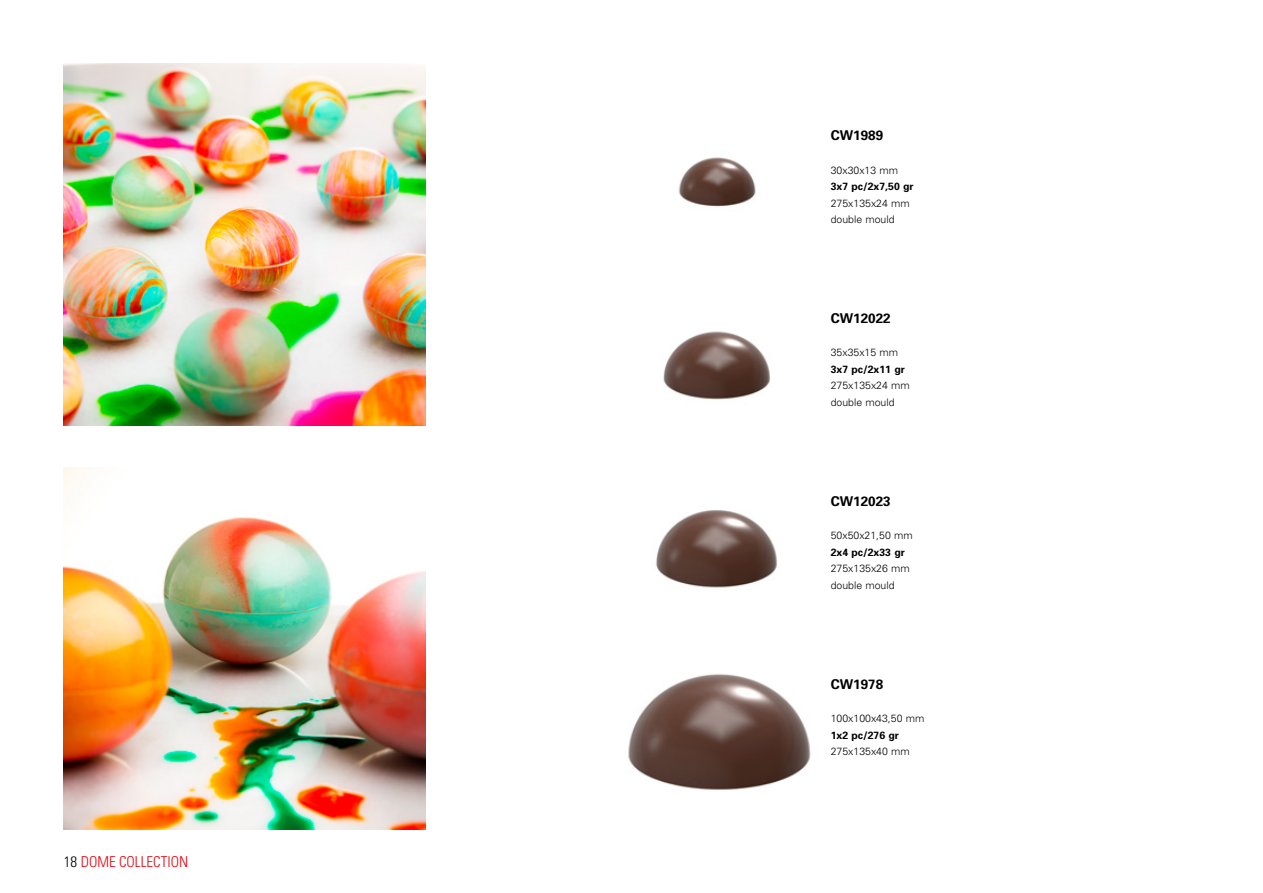
<style>
.page{position:relative;width:1263px;height:893px;background:#fff}
.page>*{position:absolute;margin:0;border:0;box-sizing:border-box;transform-origin:0 0}
.t1{font:300 condensed 15px "Univers";color:#e30613}
.t2{font:700 13.5px "Univers";color:#000}
.t3{font:300 10.5px/16.5px "Univers";color:#000}
.t4{font:700 10.5px "Univers";color:#000}
.s1{color:#000}
</style>
<div class="page">
<img style="left:628px;top:674px;width:183px;height:116px">
<img style="left:663px;top:331px;width:107px;height:69px">
<img style="left:656px;top:510px;width:121px;height:78px">
<img style="left:679px;top:157px;width:77px;height:50px">
<img style="left:64px;top:64px;width:361px;height:361px">
<img style="left:64px;top:468px;width:361px;height:361px">
<h1 class="t1" style="left:64px;top:852px;width:126px"><span class="s1">18</span> DOME COLLECTION</h1>
<p class="t2" style="left:831px;top:127px;width:54px">CW1989</p>
<p class="t3" style="left:831px;top:161px;width:69px">30x30x13 mm</p>
<p class="t4" style="left:831px;top:180px;width:84px">3x7 pc/2x7,50 gr</p>
<p class="t3" style="left:831px;top:194px;width:81px">275x135x24 mm double mould</p>
<p class="t2" style="left:831px;top:309px;width:62px">CW12022</p>
<p class="t3" style="left:831px;top:344px;width:69px">35x35x15 mm</p>
<p class="t4" style="left:831px;top:362px;width:76px">3x7 pc/2x11 gr</p>
<p class="t3" style="left:831px;top:377px;width:81px">275x135x24 mm double mould</p>
<p class="t2" style="left:831px;top:492px;width:62px">CW12023</p>
<p class="t3" style="left:831px;top:527px;width:84px">50x50x21,50 mm</p>
<p class="t4" style="left:831px;top:545px;width:76px">2x4 pc/2x33 gr</p>
<p class="t3" style="left:831px;top:560px;width:81px">275x135x26 mm double mould</p>
<p class="t2" style="left:831px;top:675px;width:54px">CW1978</p>
<p class="t3" style="left:831px;top:710px;width:95px">100x100x43,50 mm</p>
<p class="t4" style="left:831px;top:728px;width:70px">1x2 pc/276 gr</p>
<p class="t3" style="left:831px;top:743px;width:81px">275x135x40 mm</p>
</div>
